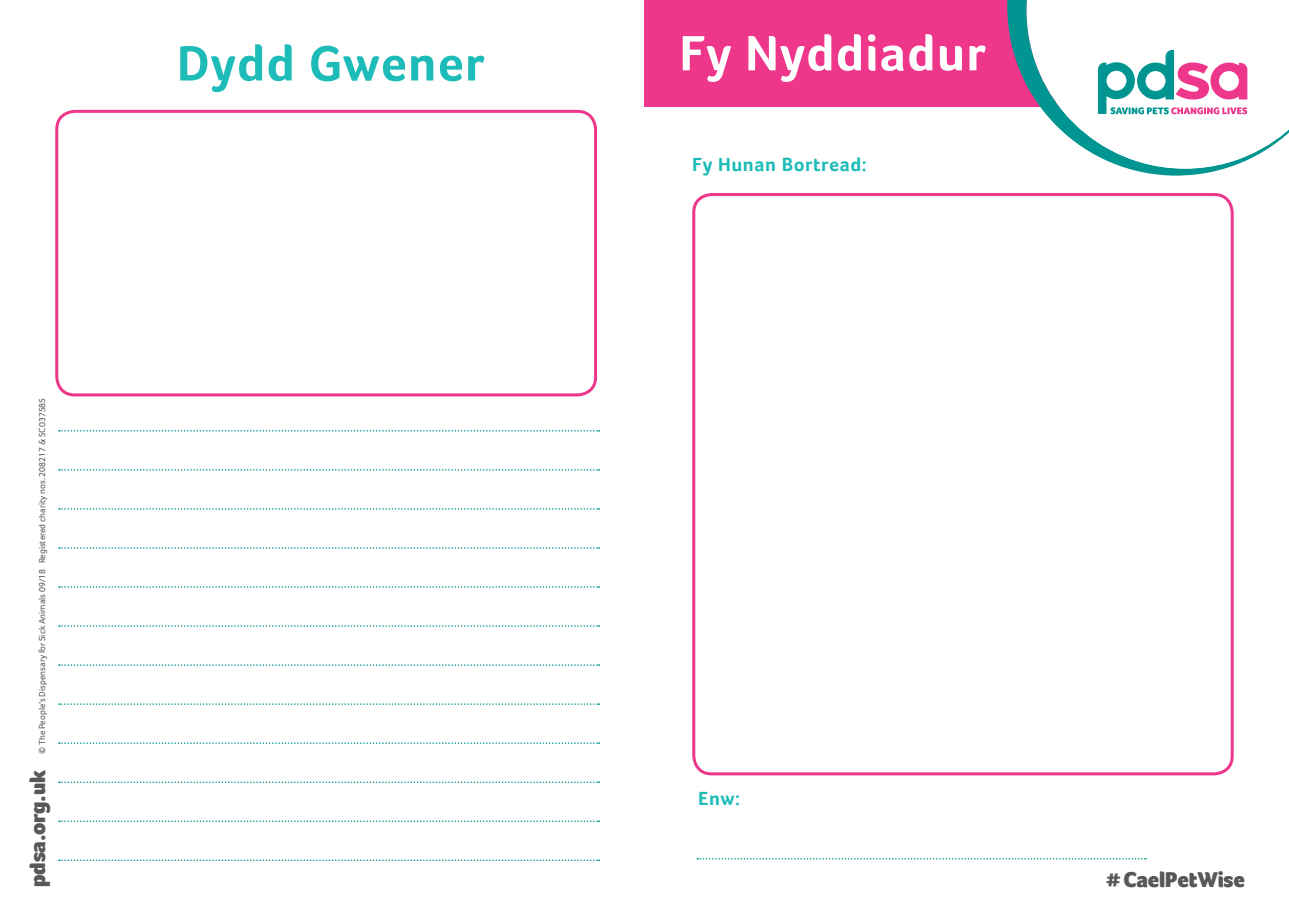
<style>
.page{position:relative;width:1289px;height:919px;background:#fff}
.page>*{position:absolute;margin:0;border:0;box-sizing:border-box;transform-origin:0 0}
.t1{font:700 51px "PDSA Foco";letter-spacing:.02em;color:#fff}
.t2{font:700 51px "PDSA Foco";letter-spacing:.02em;color:#1dbcb8}
.t3{font:900 22.2px "PDSA Foco";letter-spacing:-.01em;color:#57585a}
.t4{font:700 19.5px "PDSA Foco";letter-spacing:.03em;color:#1dbcb8}
.t5{font:9px "PDSA Foco";color:#57585a}
</style>
<div class="page">
<div style="left:644px;top:0;width:644px;height:106px;background:#ee378b"></div>
<svg style="left:1006px;top:0;width:220px;height:175px"></svg>
<svg style="left:1025px;top:0;width:263px;height:168px"></svg>
<svg style="left:59px;top:430px;width:540px;height:1px"></svg>
<svg style="left:59px;top:469px;width:540px;height:1px"></svg>
<svg style="left:59px;top:508px;width:540px;height:1px"></svg>
<svg style="left:59px;top:547px;width:540px;height:1px"></svg>
<svg style="left:59px;top:586px;width:540px;height:1px"></svg>
<svg style="left:59px;top:625px;width:540px;height:1px"></svg>
<svg style="left:59px;top:664px;width:540px;height:1px"></svg>
<svg style="left:59px;top:703px;width:540px;height:1px"></svg>
<svg style="left:59px;top:742px;width:540px;height:1px"></svg>
<svg style="left:59px;top:781px;width:540px;height:1px"></svg>
<svg style="left:59px;top:820px;width:540px;height:2px"></svg>
<svg style="left:59px;top:859px;width:540px;height:2px"></svg>
<div style="left:55px;top:110px;width:542px;height:286px;border:3px solid #ee378b;border-radius:18px"></div>
<div style="left:692px;top:193px;width:541px;height:582px;border:3px solid #ee378b;border-radius:18px"></div>
<svg style="left:697px;top:858px;width:448px;height:1px"></svg>
<p class="t5" style="left:37px;top:753px;width:358px;rotate:-90deg">© The People’s Dispensary for Sick Animals 09/18 Registered charity nos. 208217 &amp; SC037585</p>
<h2 class="t3" style="left:25px;top:886px;width:118px;rotate:-90deg">pdsa.org.uk</h2>
<h1 class="t2" style="left:177px;top:33px;width:309px">Dydd Gwener</h1>
<h1 class="t1" style="left:679px;top:23px;width:308px">Fy Nyddiadur</h1>
<h3 class="t4" style="left:692px;top:153px;width:176px">Fy Hunan Bortread:</h3>
<h3 class="t4" style="left:698px;top:787px;width:43px">Enw:</h3>
<h2 class="t3" style="left:1106px;top:866px;width:140px">#CaelPetWise</h2>
</div>
